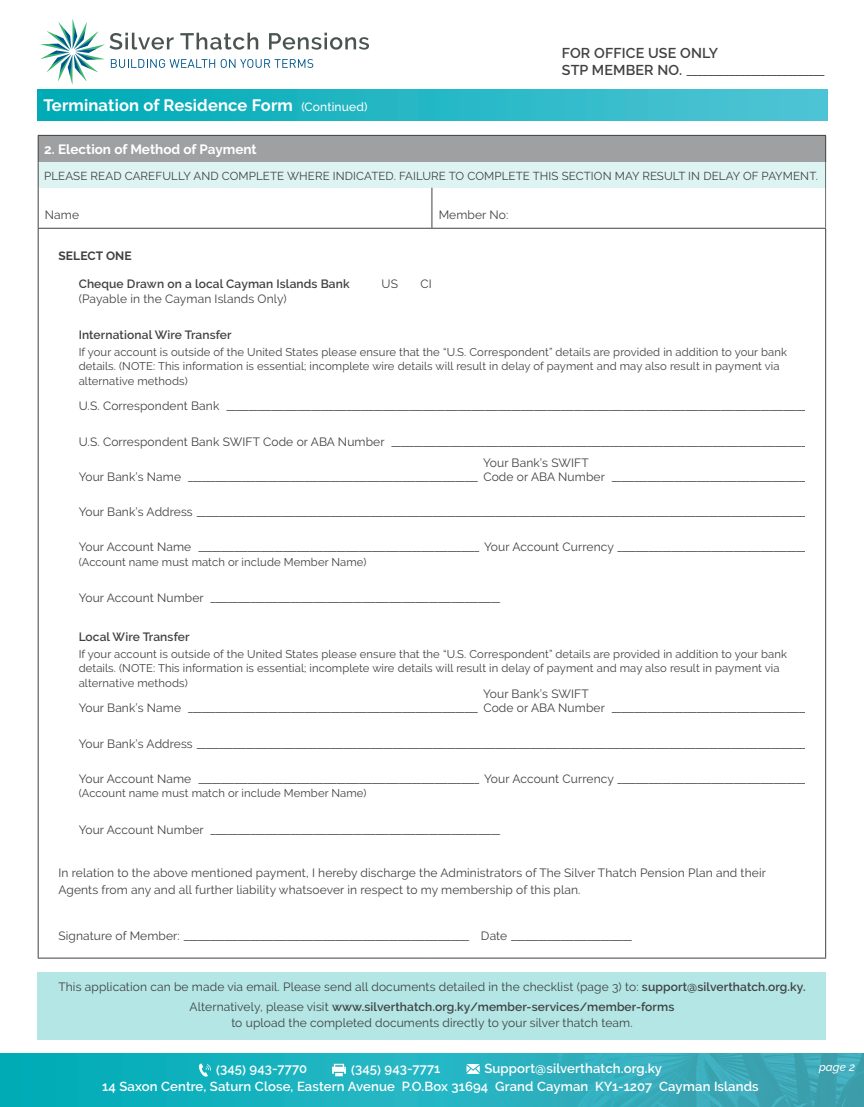
<style>
.page{position:relative;width:864px;height:1107px;background:#fff}
.page>*{position:absolute;margin:0;border:0;box-sizing:border-box;transform-origin:0 0}
.t1{font:700 16.5px "Raleway";letter-spacing:.01em;color:#fff}
.t2{font:14.25px "Raleway";color:#404143}
.t3{font:600 14.25px "Raleway";letter-spacing:.01em;color:#404143}
.t4{font:700 13.5px "Raleway";color:#fff}
.t5{font:600 13.05px "Raleway";letter-spacing:.01em;color:#fff}
.t6{font:12px/16.5px "Raleway";letter-spacing:.01em;color:#404143}
.t7{font:600 12px "Raleway";letter-spacing:.01em;color:#404143}
.t8{font:700 12px "Raleway";letter-spacing:.01em;color:#404143}
.t9{font:11.55px "Raleway";letter-spacing:.01em;color:#404143}
.t10{font:italic 500 11.4px "Raleway";color:#fff}
.t11{font:11.25px/14.2px "Raleway";letter-spacing:.01em;color:#404143}
.s1{font-weight:500;font-size:12px}
.s2{font-weight:600}
</style>
<div class="page">
<svg style="left:110px;top:33px;width:64px;height:17px"></svg>
<svg style="left:180px;top:33px;width:78px;height:17px"></svg>
<svg style="left:269px;top:33px;width:100px;height:17px"></svg>
<svg style="left:111px;top:59px;width:104px;height:9px"></svg>
<svg style="left:221px;top:59px;width:92px;height:9px"></svg>
<svg style="left:41px;top:19px;width:63px;height:65px"></svg>
<svg style="left:0;top:1053px;width:444px;height:54px;background:#12b1bd"></svg>
<img style="left:444px;top:1053px;width:420px;height:54px">
<svg style="left:467px;top:1064px;width:13px;height:10px"></svg>
<svg style="left:196px;top:1063px;width:15px;height:15px"></svg>
<svg style="left:332px;top:1064px;width:14px;height:12px"></svg>
<div style="left:38px;top:89px;width:789px;height:32px;background:linear-gradient(to right,#00abb5,#50c4d5)"></div>
<div style="left:38px;top:135px;width:788px;height:27px;background:#9fa0a1"></div>
<div style="left:38px;top:162px;width:788px;height:26px;background:#def4f3"></div>
<hr style="left:38px;top:188px;width:1px;height:40px;background:#404143">
<hr style="left:432px;top:188px;width:1px;height:40px;background:#404143">
<hr style="left:825px;top:162px;width:1px;height:66px;background:#404143">
<hr style="left:38px;top:228px;width:394px;height:1px;background:#404143">
<hr style="left:38px;top:229px;width:1px;height:729px;background:#404143">
<hr style="left:432px;top:228px;width:394px;height:1px;background:#404143">
<hr style="left:825px;top:229px;width:1px;height:729px;background:#404143">
<hr style="left:38px;top:958px;width:394px;height:1px;background:#404143">
<hr style="left:432px;top:958px;width:394px;height:1px;background:#404143">
<hr style="left:38px;top:135px;width:394px;height:1px;background:#404143">
<hr style="left:432px;top:135px;width:394px;height:1px;background:#404143">
<svg style="left:825px;top:136px;width:1px;height:26px"></svg>
<svg style="left:38px;top:136px;width:1px;height:52px"></svg>
<div style="left:38px;top:972px;width:788px;height:68px;background:#b3e6e4"></div>
<p class="t1" style="left:44px;top:96px;width:325px">Termination of Residence Form <span class="s1">(Continued)</span></p>
<p class="t3" style="left:562px;top:45px;width:158px">FOR OFFICE USE ONLY</p>
<p class="t2" style="left:562px;top:62px;width:265px"><span class="s2">STP MEMBER NO.</span> __________________________</p>
<p class="t4" style="left:44px;top:141px;width:214px">2. Election of Method of Payment</p>
<p class="t9" style="left:44px;top:170px;width:775px">PLEASE READ CAREFULLY AND COMPLETE WHERE INDICATED. FAILURE TO COMPLETE THIS SECTION MAY RESULT IN DELAY OF PAYMENT.</p>
<p class="t6" style="left:45px;top:206px;width:36px">Name</p>
<p class="t6" style="left:439px;top:206px;width:71px">Member No:</p>
<p class="t8" style="left:58px;top:249px;width:75px">SELECT ONE</p>
<p class="t7" style="left:79px;top:277px;width:273px">Cheque Drawn on a local Cayman Islands Bank</p>
<p class="t6" style="left:382px;top:276px;width:18px">US</p>
<p class="t6" style="left:421px;top:276px;width:13px">CI</p>
<p class="t6" style="left:79px;top:291px;width:210px">(Payable in the Cayman Islands Only)</p>
<p class="t7" style="left:79px;top:327px;width:154px">International Wire Transfer</p>
<p class="t11" style="left:79px;top:345px;width:710px">If your account is outside of the United States please ensure that the “U.S. Correspondent” details are provided in addition to your bank details. (NOTE: This information is essential; incomplete wire details will result in delay of payment and may also result in payment via alternative methods)</p>
<p class="t6" style="left:79px;top:398px;width:742px">U.S. Correspondent Bank _____________________________________________________________________________________________________________________________________</p>
<p class="t6" style="left:79px;top:433px;width:743px">U.S. Correspondent Bank SWIFT Code or ABA Number ________________________________________________________________________________________________</p>
<p class="t6" style="left:79px;top:468px;width:736px">Your Bank’s Name _________________________________________________________________ Code or ABA Number _____________________________________________</p>
<p class="t6" style="left:79px;top:504px;width:744px">Your Bank’s Address ____________________________________________________________________________________________________________________________________________</p>
<p class="t6" style="left:79px;top:539px;width:737px">Your Account Name _______________________________________________________________ Your Account Currency ____________________________________________</p>
<p class="t11" style="left:79px;top:554px;width:289px">(Account name must match or include Member Name)</p>
<p class="t6" style="left:79px;top:590px;width:424px">Your Account Number _________________________________________________________________</p>
<p class="t7" style="left:79px;top:629px;width:112px">Local Wire Transfer</p>
<p class="t11" style="left:79px;top:647px;width:710px">If your account is outside of the United States please ensure that the “U.S. Correspondent” details are provided in addition to your bank details. (NOTE: This information is essential; incomplete wire details will result in delay of payment and may also result in payment via alternative methods)</p>
<p class="t6" style="left:79px;top:700px;width:736px">Your Bank’s Name _________________________________________________________________ Code or ABA Number _____________________________________________</p>
<p class="t6" style="left:79px;top:735px;width:744px">Your Bank’s Address ____________________________________________________________________________________________________________________________________________</p>
<p class="t6" style="left:79px;top:770px;width:737px">Your Account Name _______________________________________________________________ Your Account Currency ____________________________________________</p>
<p class="t11" style="left:79px;top:786px;width:289px">(Account name must match or include Member Name)</p>
<p class="t6" style="left:79px;top:821px;width:424px">Your Account Number _________________________________________________________________</p>
<p class="t6" style="left:58px;top:865px;width:709px">In relation to the above mentioned payment, I hereby discharge the Administrators of The Silver Thatch Pension Plan and their<br>Agents from any and all further liability whatsoever in respect to my membership of this plan.</p>
<p class="t6" style="left:58px;top:927px;width:576px">Signature of Member: ________________________________________________________________ Date ___________________________</p>
<p class="t6" style="left:58px;top:978px;width:749px">This application can be made via email. Please send all documents detailed in the checklist (page 3) to: <span class="s2">support@silverthatch.org.ky.</span></p>
<p class="t6" style="left:190px;top:998px;width:486px;text-align:center">Alternatively, please visit <span class="s2">www.silverthatch.org.ky/member-services/member-forms </span>to upload the completed documents directly to your silver thatch team.</p>
<p class="t6" style="left:483px;top:455px;width:107px">Your Bank’s SWIFT</p>
<p class="t6" style="left:483px;top:686px;width:107px">Your Bank’s SWIFT</p>
<p class="t5" style="left:216px;top:1061px;width:93px">(345) 943-7770</p>
<p class="t5" style="left:351px;top:1061px;width:91px">(345) 943-7771</p>
<p class="t5" style="left:484px;top:1061px;width:179px">Support@silverthatch.org.ky</p>
<p class="t5" style="left:102px;top:1079px;width:658px">14 Saxon Centre, Saturn Close, Eastern Avenue P.O.Box 31694 Grand Cayman KY1-1207 Cayman Islands</p>
<p class="t10" style="left:819px;top:1060px;width:37px">page 2</p>
</div>
